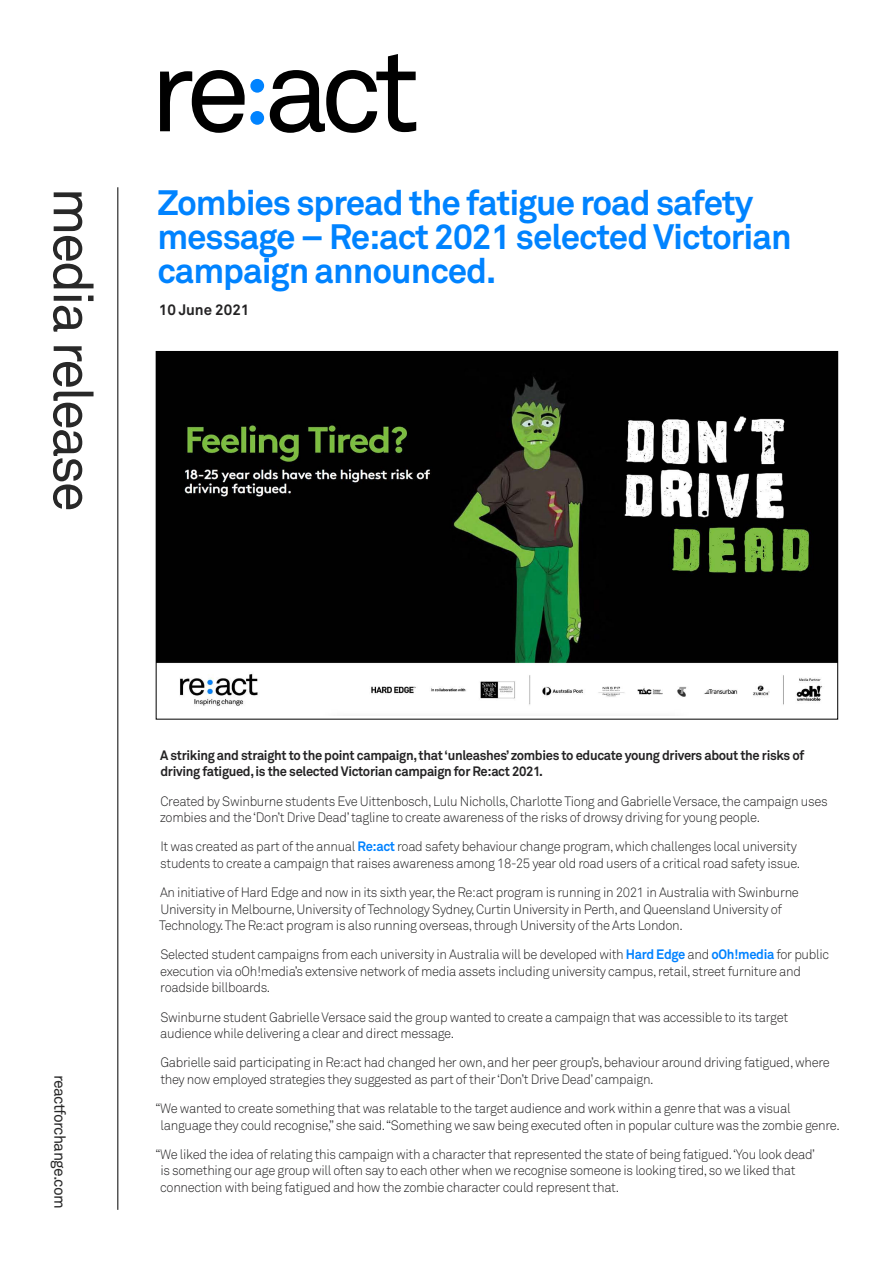
<style>
.page{position:relative;width:893px;height:1263px;background:#fff}
.page>*{position:absolute;margin:0;border:0;box-sizing:border-box;transform-origin:0 0}
.t1{font:55.2px "Akkurat";letter-spacing:-.05em;color:#282828}
.t2{font:700 34.95px/33.8px "Akkurat";letter-spacing:-.03em;color:#0083ff}
.t3{font:15.75px "Akkurat";letter-spacing:-.04em;color:#282828}
.t4{font:700 15px "Akkurat";color:#242324}
.t5{font:300 13.5px/16.5px "Akkurat";letter-spacing:-.025em;color:#242324;scale:.96 1}
.t6{font:700 13.5px/16.5px "Akkurat";letter-spacing:-.025em;color:#242324;scale:.96 1}
.s1{font-weight:700;color:#0082ff}
</style>
<div class="page">
<hr style="left:118px;top:187px;width:1px;height:1023px;background:#000">
<svg style="left:160px;top:54px;width:256px;height:79px"></svg>
<div style="left:250px;top:79px;width:14px;height:14px;background:#0083ff;border-radius:50%"></div>
<div style="left:250px;top:111px;width:14px;height:14px;background:#0083ff;border-radius:50%"></div>
<img style="left:158px;top:353px;width:678px;height:353px">
<h1 class="t1" style="left:108px;top:187px;width:326px;rotate:90deg">media release</h1>
<h2 class="t2" style="left:157px;top:185px;width:636px">Zombies spread the fatigue road safety message – Re:act 2021 selected Victorian campaign announced.</h2>
<p class="t4" style="left:159px;top:300px;width:92px">10 June 2021</p>
<p class="t3" style="left:70px;top:1075px;width:136px;rotate:90deg">reactforchange.com</p>
<p class="t6" style="left:160px;top:747px;width:672px">A striking and straight to the point campaign, that ‘unleashes’ zombies to educate young drivers about the risks of driving fatigued, is the selected Victorian campaign for Re:act 2021.</p>
<p class="t5" style="left:160px;top:792px;width:697px">Created by Swinburne students Eve Uittenbosch, Lulu Nicholls, Charlotte Tiong and Gabrielle Versace, the campaign uses zombies and the ‘Don’t Drive Dead’ tagline to create awareness of the risks of drowsy driving for young people.</p>
<p class="t5" style="left:160px;top:838px;width:668px">It was created as part of the annual <span class="s1">Re:act</span> road safety behaviour change program, which challenges local university students to create a campaign that raises awareness among 18-25 year old road users of a critical road safety issue.</p>
<p class="t5" style="left:159px;top:884px;width:668px">An initiative of Hard Edge and now in its sixth year, the Re:act program is running in 2021 in Australia with Swinburne<br>University in Melbourne, University of Technology Sydney, Curtin University in Perth, and Queensland University of<br>Technology. The Re:act program is also running overseas, through University of the Arts London.</p>
<p class="t5" style="left:160px;top:946px;width:698px">Selected student campaigns from each university in Australia will be developed with <span class="s1">Hard Edge</span> and <span class="s1">oOh!media</span> for public execution via oOh!media’s extensive network of media assets including university campus, retail, street furniture and roadside billboards.</p>
<p class="t5" style="left:160px;top:1008px;width:655px">Swinburne student Gabrielle Versace said the group wanted to create a campaign that was accessible to its target audience while delivering a clear and direct message.</p>
<p class="t5" style="left:160px;top:1054px;width:699px">Gabrielle said participating in Re:act had changed her own, and her peer group’s, behaviour around driving fatigued, where they now employed strategies they suggested as part of their ‘Don’t Drive Dead’ campaign.</p>
<p class="t5" style="left:161px;top:1100px;width:709px;text-indent:-5px">“We wanted to create something that was relatable to the target audience and work within a genre that was a visual language they could recognise,” she said. “Something we saw being executed often in popular culture was the zombie genre.</p>
<p class="t5" style="left:160px;top:1146px;width:684px;text-indent:-5px">“We liked the idea of relating this campaign with a character that represented the state of being fatigued. ‘You look dead’ is something our age group will often say to each other when we recognise someone is looking tired, so we liked that connection with being fatigued and how the zombie character could represent that.</p>
</div>
